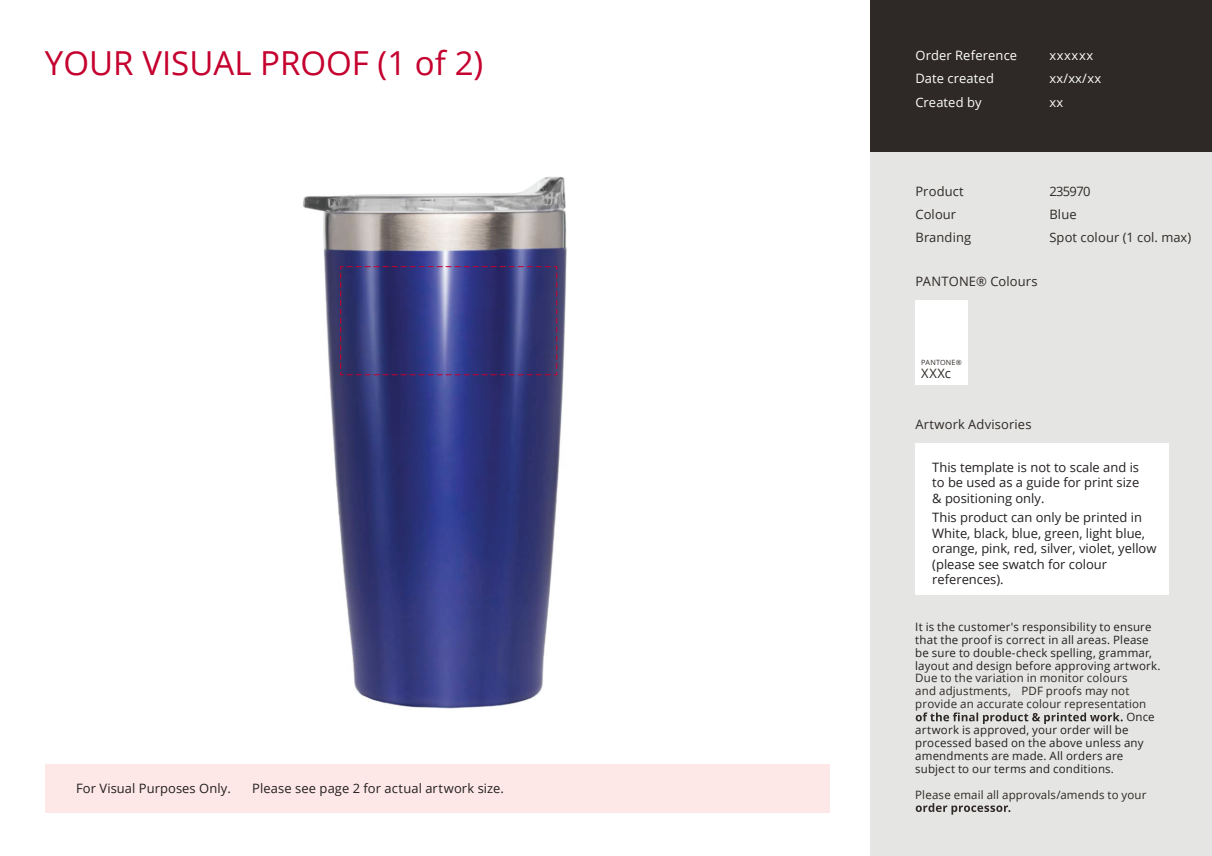
<style>
.page{position:relative;width:1212px;height:856px;background:#fff}
.page>*{position:absolute;margin:0;border:0;box-sizing:border-box;transform-origin:0 0}
.t1{font:33px "Open Sans";color:#c5002e}
.t2{font:12.9px/15.5px "Open Sans";color:#231f20;text-align:justify}
.t3{font:12.9px/23px "Open Sans";letter-spacing:.01em;color:#2e2926}
.t4{font:12.9px/23px "Open Sans";letter-spacing:.01em;color:#fff}
.t5{font:12.9px/23px "Open Sans";letter-spacing:.05em;color:#fff}
.t6{font:11.5px/12.9px "Open Sans";letter-spacing:.015em;color:#231f20}
.t7{font:11.5px/12.9px "Open Sans";letter-spacing:.015em;color:#2e2926}
.t8{font:7.2px "Open Sans";letter-spacing:.03em;color:#2e2926}
</style>
<div class="page">
<div style="left:45px;top:764px;width:784px;height:48px;background:#fde8e7"></div>
<div style="left:870px;top:151px;width:342px;height:704px;background:#e5e5e3"></div>
<div style="left:915px;top:443px;width:253px;height:151px;background:#fff"></div>
<div style="left:870px;top:0;width:342px;height:151px;background:#2e2926"></div>
<svg style="left:915px;top:803px;width:95px;height:11px"></svg>
<svg style="left:915px;top:712px;width:207px;height:11px"></svg>
<div style="left:915px;top:353px;width:53px;height:31px;background:#fff"></div>
<div style="left:915px;top:300px;width:53px;height:53px;background:#fff"></div>
<img style="left:302px;top:176px;width:265px;height:533px">
<svg style="left:340px;top:265px;width:218px;height:110px;background:#3b3e7f"></svg>
<h1 class="t1" style="left:45px;top:40px;width:440px">YOUR VISUAL PROOF (1 of 2)</h1>
<p class="t2" style="left:76px;top:779px;width:156px">For Visual Purposes Only.</p>
<p class="t2" style="left:252px;top:779px;width:253px">Please see page 2 for actual artwork size.</p>
<p class="t4" style="left:915px;top:44px;width:103px">Order Reference<br>Date created<br>Created by</p>
<p class="t5" style="left:1049px;top:44px;width:53px">xxxxxx xx/xx/xx xx</p>
<p class="t3" style="left:915px;top:180px;width:57px">Product<br>Colour<br>Branding</p>
<p class="t3" style="left:915px;top:269px;width:124px">PANTONE® Colours</p>
<p class="t3" style="left:1049px;top:180px;width:143px">235970<br>xxxxxx<br>Spot colour (1 col. max)</p>
<p class="t3" style="left:1049px;top:203px;width:29px">Blue</p>
<p class="t8" style="left:921px;top:357px;width:42px">PANTONE®</p>
<p class="t3" style="left:921px;top:361px;width:31px">XXXc</p>
<p class="t3" style="left:915px;top:412px;width:118px">Artwork Advisories</p>
<p class="t2" style="left:932px;top:459px;width:208px">This template is not to scale and is to be used as a guide for print size &amp; positioning only.</p>
<p class="t2" style="left:932px;top:509px;width:226px;text-align:left">This product can only be printed in<br>White, black, blue, green, light blue, orange, pink, red, silver, violet, yellow (please see swatch for colour references).</p>
<p class="t6" style="left:915px;top:619px;width:247px">It is the customer's responsibility to ensure that the proof is correct in all areas. Please be sure to double-check spelling, grammar, layout and design before approving artwork.</p>
<p class="t7" style="left:915px;top:671px;width:232px">Due to the variation in monitor colours and adjustments, PDF proofs may not provide an accurate colour representation</p>
<p class="t6" style="left:915px;top:710px;width:241px;text-indent:211px">Once artwork is approved, your order will be processed based on the above unless any amendments are made. All orders are subject to our terms and conditions.</p>
<p class="t7" style="left:915px;top:787px;width:233px">Please email all approvals/amends to your</p>
</div>
